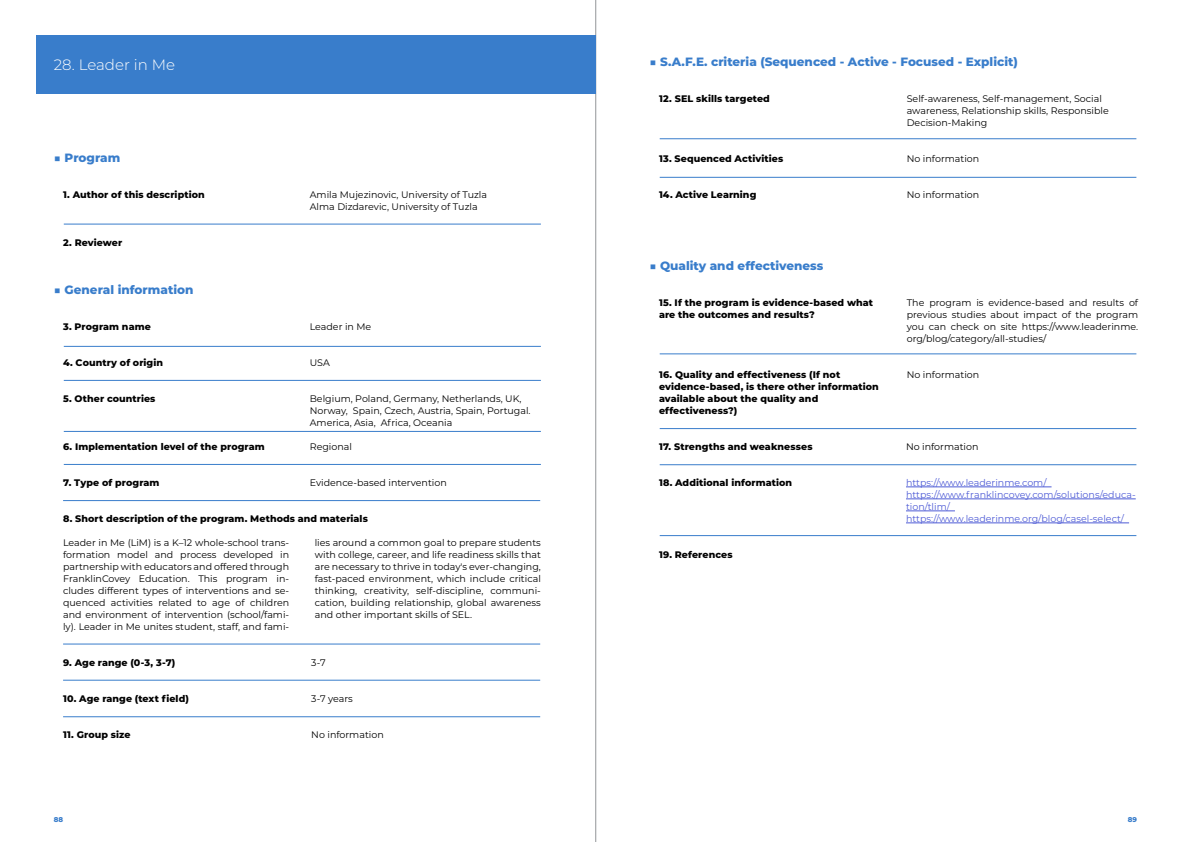
<style>
.page{position:relative;width:1191px;height:842px;background:#fff}
.page>*{position:absolute;margin:0;border:0;box-sizing:border-box;transform-origin:0 0}
.t1{font:300 15px "Montserrat";color:#fff}
.t2{font:800 12px "Montserrat";color:#397dcb}
.t3{font:9.5px/12px "Montserrat";color:#000}
.t4{font:800 9.5px/12px "Montserrat";letter-spacing:.01em;color:#000}
.t5{font:9.5px/12px "Montserrat";color:#4f5cd6}
.t6{font:800 7px "Montserrat";color:#397dcb}
</style>
<div class="page">
<hr style="left:595px;top:0;width:1px;height:842px;background:#939598">
<div style="left:36px;top:35px;width:559px;height:59px;background:#397dcb"></div>
<hr style="left:64px;top:224px;width:477px;height:1px;background:#397dcb">
<hr style="left:64px;top:346px;width:477px;height:1px;background:#397dcb">
<hr style="left:64px;top:380px;width:477px;height:1px;background:#397dcb">
<hr style="left:64px;top:431px;width:477px;height:1px;background:#397dcb">
<hr style="left:64px;top:464px;width:477px;height:1px;background:#397dcb">
<hr style="left:63px;top:500px;width:477px;height:1px;background:#397dcb">
<hr style="left:63px;top:643px;width:477px;height:1px;background:#397dcb">
<hr style="left:63px;top:680px;width:477px;height:1px;background:#397dcb">
<hr style="left:63px;top:716px;width:477px;height:1px;background:#397dcb">
<hr style="left:659px;top:138px;width:477px;height:1px;background:#397dcb">
<hr style="left:659px;top:177px;width:477px;height:1px;background:#397dcb">
<hr style="left:659px;top:353px;width:477px;height:1px;background:#397dcb">
<hr style="left:659px;top:428px;width:477px;height:1px;background:#397dcb">
<hr style="left:659px;top:464px;width:477px;height:1px;background:#397dcb">
<hr style="left:659px;top:535px;width:477px;height:1px;background:#397dcb">
<hr style="left:906px;top:487px;width:145px;height:1px;background:#4f5cd6">
<hr style="left:906px;top:499px;width:229px;height:1px;background:#4f5cd6">
<hr style="left:906px;top:511px;width:49px;height:1px;background:#4f5cd6">
<hr style="left:906px;top:523px;width:223px;height:1px;background:#4f5cd6">
<h1 class="t1" style="left:54px;top:55px;width:123px">28. Leader in Me</h1>
<p class="t2" style="left:54px;top:149px;width:68px">■ Program</p>
<p class="t4" style="left:63px;top:188px;width:143px">1. Author of this description</p>
<p class="t4" style="left:63px;top:236px;width:61px">2. Reviewer</p>
<p class="t2" style="left:54px;top:281px;width:141px">■ General information</p>
<p class="t3" style="left:310px;top:188px;width:179px">Amila Mujezinovic, University of Tuzla<br>Alma Dizdarevic, University of Tuzla</p>
<p class="t3" style="left:310px;top:320px;width:63px">Leader in Me</p>
<p class="t3" style="left:310px;top:356px;width:22px">USA</p>
<p class="t3" style="left:310px;top:392px;width:222px">Belgium, Poland, Germany, Netherlands, UK,<br>Norway, Spain, Czech, Austria, Spain, Portugal.<br>America, Asia, Africa, Oceania</p>
<p class="t3" style="left:310px;top:440px;width:44px">Regional</p>
<p class="t3" style="left:310px;top:476px;width:138px">Evidence-based intervention</p>
<p class="t4" style="left:63px;top:512px;width:306px">8. Short description of the program. Methods and materials</p>
<p class="t3" style="left:63px;top:536px;width:228px;text-align:justify">Leader in Me (LiM) is a K–12 whole-school trans&shy;formation model and process developed in partnership with educators and offered through FranklinCovey Education. This program in&shy;cludes different types of interventions and se&shy;quenced activities related to age of children and environment of intervention (school/fami&shy;ly). Leader in Me unites student, staff, and fami-</p>
<p class="t3" style="left:315px;top:536px;width:228px;text-align:justify">lies around a common goal to prepare students with college, career, and life readiness skills that are necessary to thrive in today's ever-changing, fast-paced environment, which include critical thinking, creativity, self-discipline, communi&shy;cation, building relationship, global awareness and other important skills of SEL.</p>
<p class="t4" style="left:63px;top:656px;width:114px">9. Age range (0-3, 3-7)</p>
<p class="t3" style="left:311px;top:656px;width:16px">3-7</p>
<p class="t4" style="left:63px;top:692px;width:127px">10. Age range (text field)</p>
<p class="t3" style="left:311px;top:692px;width:43px">3-7 years</p>
<p class="t4" style="left:63px;top:728px;width:69px">11. Group size</p>
<p class="t3" style="left:311px;top:728px;width:74px">No information</p>
<p class="t4" style="left:63px;top:320px;width:89px">3. Program name</p>
<p class="t4" style="left:63px;top:356px;width:101px">4. Country of origin</p>
<p class="t4" style="left:63px;top:392px;width:94px">5. Other countries</p>
<p class="t4" style="left:63px;top:440px;width:203px">6. Implementation level of the program</p>
<p class="t4" style="left:63px;top:476px;width:98px">7. Type of program</p>
<p class="t2" style="left:649px;top:53px;width:370px">■ S.A.F.E. criteria (Sequenced - Active - Focused - Explicit)</p>
<p class="t4" style="left:659px;top:92px;width:112px">12. SEL skills targeted</p>
<p class="t3" style="left:906px;top:92px;width:203px">Self-awareness, Self-management, Social awareness, Relationship skills, Responsible<br>Decision-Making</p>
<p class="t3" style="left:906px;top:152px;width:74px">No information</p>
<p class="t4" style="left:659px;top:152px;width:126px">13. Sequenced Activities</p>
<p class="t4" style="left:659px;top:188px;width:99px">14. Active Learning</p>
<p class="t3" style="left:906px;top:188px;width:74px">No information</p>
<p class="t2" style="left:649px;top:257px;width:176px">■ Quality and effectiveness</p>
<p class="t4" style="left:659px;top:296px;width:216px">15. If the program is evidence-based what are the outcomes and results?</p>
<p class="t3" style="left:906px;top:296px;width:233px;text-align:justify">The program is evidence-based and results of previous studies about impact of the program you can check on site https://www.leaderinme. org/blog/category/all-studies/</p>
<p class="t4" style="left:659px;top:368px;width:183px">16. Quality and effectiveness (If not</p>
<p class="t3" style="left:906px;top:368px;width:74px">No information</p>
<p class="t4" style="left:659px;top:380px;width:221px">evidence-based, is there other information available about the quality and effectiveness?)</p>
<p class="t4" style="left:659px;top:440px;width:155px">17. Strengths and weaknesses</p>
<p class="t3" style="left:906px;top:440px;width:74px">No information</p>
<p class="t5" style="left:906px;top:476px;width:231px">https://www.leaderinme.com/ https://www.franklincovey.com/solutions/educa&shy;tion/tlim/ https://www.leaderinme.org/blog/casel-select/</p>
<p class="t4" style="left:659px;top:548px;width:75px">19. References</p>
<p class="t4" style="left:659px;top:476px;width:135px">18. Additional information</p>
<p class="t6" style="left:54px;top:814px;width:11px">88</p>
<p class="t6" style="left:1127px;top:814px;width:11px">89</p>
</div>
